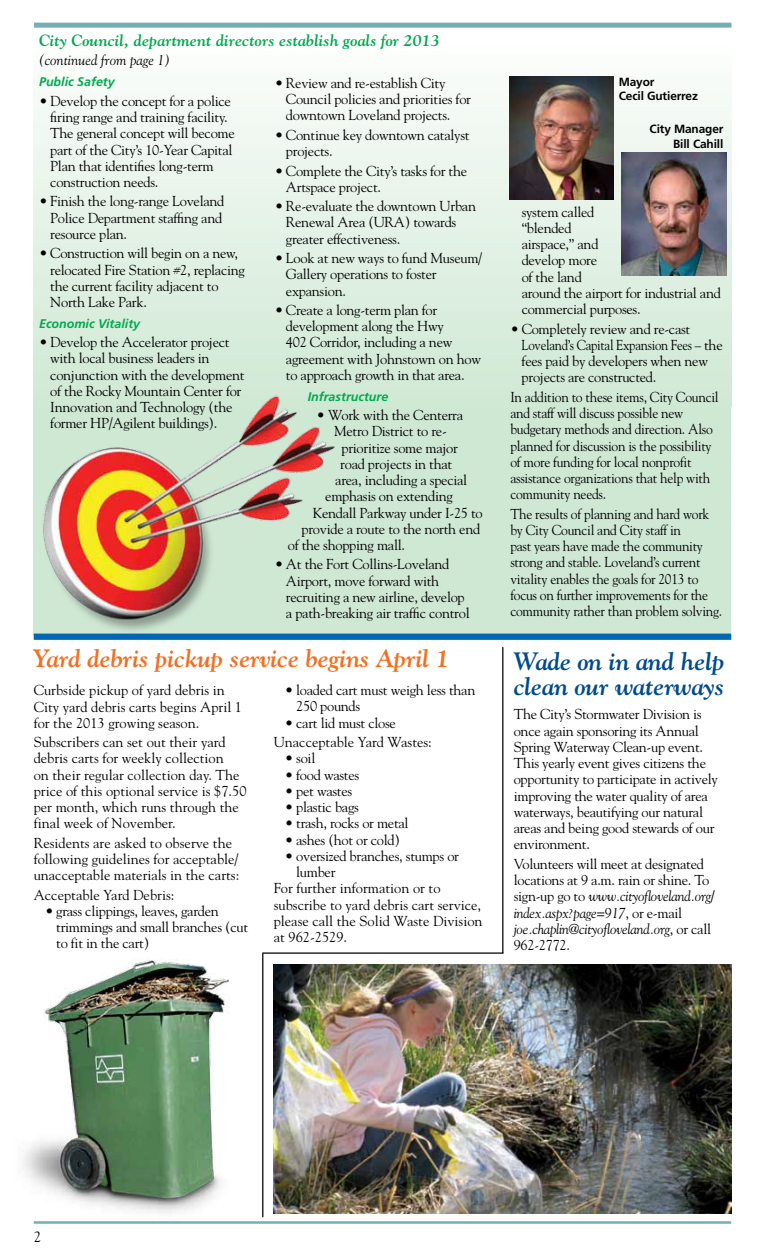
<style>
.page{position:relative;width:765px;height:1260px;background:#fff}
.page>*{position:absolute;margin:0;border:0;box-sizing:border-box;transform-origin:0 0}
.t1{font:italic 700 25px "Goudy";letter-spacing:-.01em;color:#f36f21}
.t2{font:italic 700 25px "Goudy";letter-spacing:-.01em;color:#004b8d}
.t3{font:italic 700 16.25px "Goudy";color:#00a94f}
.t4{font:15px "Goudy";color:#000}
.t5{font:14.38px/16.2px "Goudy";letter-spacing:-.02em;color:#000}
.t6{font:14.38px/16.2px "Goudy";color:#000}
.t7{font:14.38px/16.2px "Goudy";letter-spacing:-.02em;color:#000;scale:.94 1}
.t8{font:italic 14.38px "Goudy";color:#000}
.t9{font:italic 700 12.5px "Frutiger";color:#00a94f}
.t10{font:700 11.88px/14.4px "Frutiger";letter-spacing:-.01em;color:#000}
.s1{font-style:italic}
</style>
<div class="page">
<div style="left:34px;top:403px;width:697px;height:232px;background:#cfe8d4"></div>
<div style="left:34px;top:34px;width:697px;height:373px;background:linear-gradient(to bottom,#fdfdfc,#cfe8d3)"></div>
<div style="left:34px;top:23px;width:698px;height:5px;background:#73afb7"></div>
<hr style="left:34px;top:1221px;width:697px;height:3px;background:#73afb7">
<div style="left:34px;top:634px;width:697px;height:6px;background:#0067b1"></div>
<hr style="left:262px;top:953px;width:1px;height:264px;background:#000">
<hr style="left:502px;top:647px;width:1px;height:306px;background:#000">
<img style="left:509px;top:77px;width:105px;height:122px">
<img style="left:622px;top:153px;width:105px;height:123px">
<img style="left:34px;top:386px;width:308px;height:254px">
<img style="left:22px;top:959px;width:233px;height:265px">
<hr style="left:262px;top:952px;width:241px;height:2px;background:#000">
<img style="left:274px;top:964px;width:457px;height:249px">
<p class="t3" style="left:39px;top:31px;width:402px">City Council, department directors establish goals for 2013</p>
<p class="t8" style="left:39px;top:51px;width:133px">(continued from page 1)</p>
<p class="t9" style="left:39px;top:75px;width:77px">Public Safety</p>
<p class="t5" style="left:50px;top:92px;width:186px;text-indent:-11px">• Develop the concept for a police firing range and training facility.<br>The general concept will become part of the City’s 10-Year Capital<br>Plan that identifies long-term construction needs.</p>
<p class="t5" style="left:50px;top:193px;width:176px;text-indent:-11px">• Finish the long-range Loveland<br>Police Department staffing and resource plan.</p>
<p class="t5" style="left:50px;top:245px;width:196px;text-indent:-11px">• Construction will begin on a new, relocated Fire Station #2, replacing the current facility adjacent to<br>North Lake Park.</p>
<p class="t9" style="left:39px;top:316px;width:103px">Economic Vitality</p>
<p class="t5" style="left:50px;top:334px;width:196px;text-indent:-11px">• Develop the Accelerator project with local business leaders in conjunction with the development of the Rocky Mountain Center for<br>Innovation and Technology (the former HP/Agilent buildings).</p>
<p class="t5" style="left:286px;top:74px;width:187px;text-indent:-11px">• Review and re-establish City<br>Council policies and priorities for downtown Loveland projects.</p>
<p class="t5" style="left:286px;top:126px;width:185px;text-indent:-11px">• Continue key downtown catalyst projects.</p>
<p class="t5" style="left:286px;top:162px;width:183px;text-indent:-11px">• Complete the City’s tasks for the<br>Artspace project.</p>
<p class="t5" style="left:286px;top:198px;width:192px;text-indent:-11px">• Re-evaluate the downtown Urban<br>Renewal Area (URA) towards greater effectiveness.</p>
<p class="t5" style="left:286px;top:250px;width:198px;text-indent:-11px">• Look at new ways to fund Museum/<br>Gallery operations to foster expansion.</p>
<p class="t5" style="left:286px;top:301px;width:197px;text-indent:-11px">• Create a long-term plan for development along the Hwy<br>402 Corridor, including a new agreement with Johnstown on how to approach growth in that area.</p>
<p class="t9" style="left:308px;top:389px;width:82px">Infrastructure</p>
<p class="t5" style="left:317px;top:406px;width:148px">• Work with the Centerra</p>
<p class="t5" style="left:334px;top:423px;width:114px">Metro District to re-</p>
<p class="t5" style="left:342px;top:439px;width:118px">prioritize some major</p>
<p class="t5" style="left:340px;top:455px;width:114px">road projects in that</p>
<p class="t5" style="left:335px;top:471px;width:134px">area, including a special</p>
<p class="t5" style="left:325px;top:488px;width:129px">emphasis on extending</p>
<p class="t5" style="left:313px;top:504px;width:172px">Kendall Parkway under I-25 to</p>
<p class="t5" style="left:302px;top:520px;width:180px">provide a route to the north end</p>
<p class="t5" style="left:288px;top:536px;width:119px">of the shopping mall.</p>
<p class="t5" style="left:286px;top:556px;width:185px;text-indent:-11px">• At the Fort Collins-Loveland<br>Airport, move forward with recruiting a new airline, develop a path-breaking air traffic control</p>
<h1 class="t1" style="left:34px;top:643px;width:417px">Yard debris pickup service begins April 1</h1>
<p class="t10" style="left:619px;top:74px;width:81px">Mayor<br>Cecil Gutierrez</p>
<p class="t10" style="left:650px;top:122px;width:75px;text-align:right">City Manager<br>Bill Cahill</p>
<p class="t5" style="left:522px;top:203px;width:201px">system called<br>“blended<br>airspace,” and<br>develop more<br>of the land<br>around the airport for industrial and commercial purposes.</p>
<p class="t5" style="left:522px;top:320px;width:203px;text-indent:-11px">• Completely review and re-cast<br>Loveland’s Capital Expansion Fees – the fees paid by developers when new projects are constructed.</p>
<p class="t7" style="left:510px;top:388px;width:223px">In addition to these items, City Council and staff will discuss possible new budgetary methods and direction. Also planned for discussion is the possibility of more funding for local nonprofit assistance organizations that help with community needs.</p>
<p class="t7" style="left:510px;top:505px;width:227px">The results of planning and hard work by City Council and City staff in<br>past years have made the community strong and stable. Loveland’s current vitality enables the goals for 2013 to focus on further improvements for the community rather than problem solving.</p>
<h1 class="t2" style="left:514px;top:646px;width:212px">Wade on in and help</h1>
<p class="t6" style="left:34px;top:682px;width:193px">Curbside pickup of yard debris in</p>
<h1 class="t2" style="left:514px;top:671px;width:212px">clean our waterways</h1>
<p class="t6" style="left:34px;top:698px;width:210px">City yard debris carts begins April 1 for the 2013 growing season.</p>
<p class="t6" style="left:34px;top:734px;width:214px">Subscribers can set out their yard debris carts for weekly collection<br>on their regular collection day. The price of this optional service is $7.50 per month, which runs through the final week of November.</p>
<p class="t6" style="left:34px;top:834px;width:207px">Residents are asked to observe the following guidelines for acceptable/ unacceptable materials in the carts:</p>
<p class="t6" style="left:34px;top:886px;width:142px">Acceptable Yard Debris:</p>
<p class="t5" style="left:56px;top:902px;width:194px;text-indent:-11px">• grass clippings, leaves, garden trimmings and small branches (cut to fit in the cart)</p>
<p class="t5" style="left:296px;top:682px;width:181px;text-indent:-11px">• loaded cart must weigh less than<br>250 pounds</p>
<p class="t6" style="left:274px;top:713px;width:160px;line-height:19.4px;text-indent:11px">• cart lid must close<br>Unacceptable Yard Wastes:</p>
<p class="t5" style="left:285px;top:750px;width:32px">• soil</p>
<p class="t5" style="left:285px;top:766px;width:76px">• food wastes</p>
<p class="t5" style="left:285px;top:782px;width:69px">• pet wastes</p>
<p class="t5" style="left:285px;top:799px;width:75px">• plastic bags</p>
<p class="t5" style="left:285px;top:815px;width:125px">• trash, rocks or metal</p>
<p class="t5" style="left:285px;top:831px;width:117px">• ashes (hot or cold)</p>
<p class="t5" style="left:285px;top:847px;width:176px">• oversized branches, stumps or</p>
<p class="t5" style="left:296px;top:864px;width:41px">lumber</p>
<p class="t6" style="left:274px;top:880px;width:168px">For further information or to</p>
<p class="t6" style="left:274px;top:896px;width:209px">subscribe to yard debris cart service,</p>
<p class="t6" style="left:274px;top:912px;width:210px">please call the Solid Waste Division</p>
<p class="t6" style="left:274px;top:929px;width:75px">at 962-2529.</p>
<p class="t5" style="left:514px;top:706px;width:206px">The City’s Stormwater Division is once again sponsoring its Annual Spring Waterway Clean-up event.<br>This yearly event gives citizens the opportunity to participate in actively improving the water quality of area waterways, beautifying our natural areas and being good stewards of our environment.</p>
<p class="t5" style="left:514px;top:855px;width:203px">Volunteers will meet at designated locations at 9 a.m. rain or shine. To sign-up go to <span class="s1">www.cityofloveland.org/ index.aspx?page=917</span>, or e-mail <span class="s1">joe.chaplin@cityofloveland.org</span>, or call 962-2772.</p>
<p class="t4" style="left:34px;top:1228px;width:9px">2</p>
</div>
